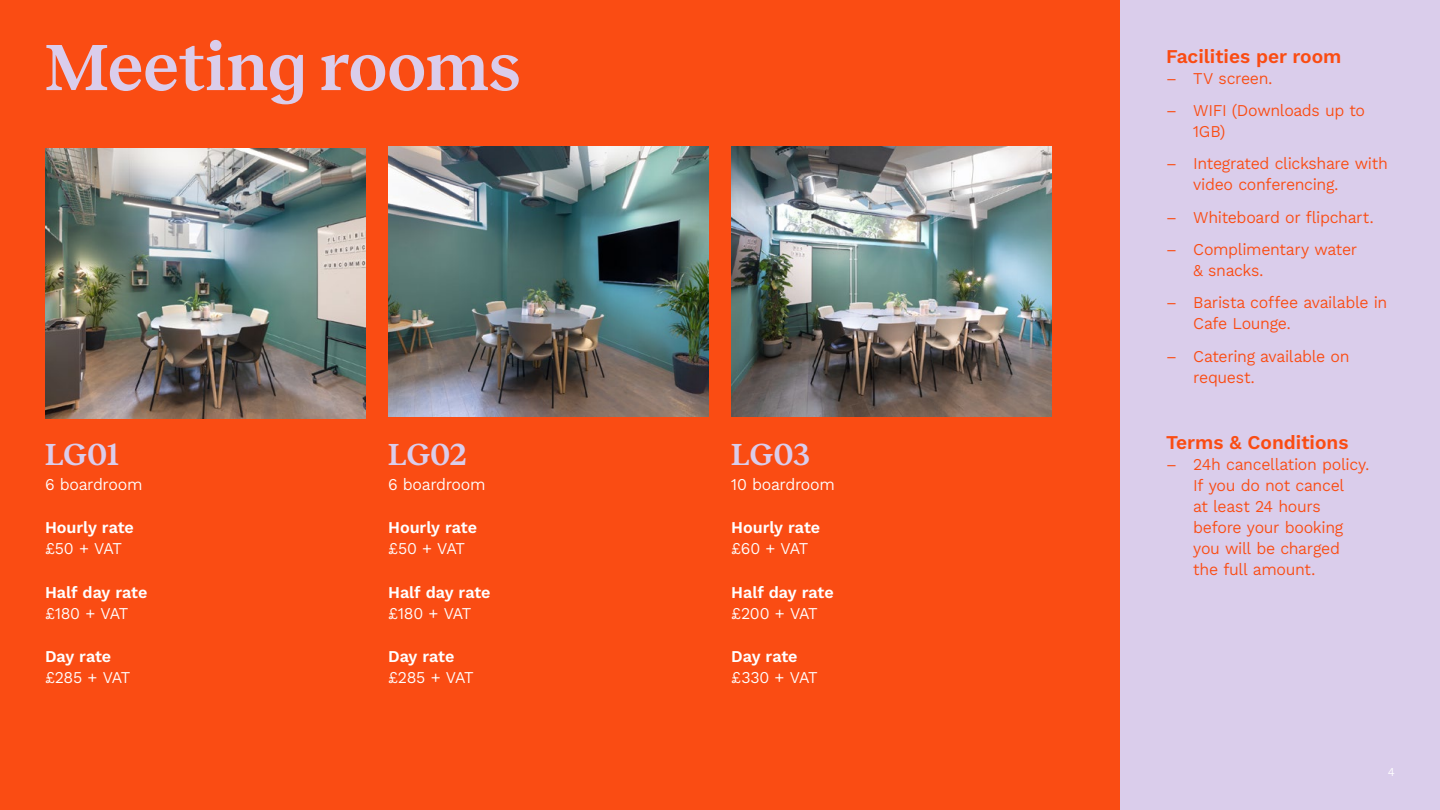
<style>
.page{position:relative;width:1440px;height:810px;background:#fa4c13}
.page>*{position:absolute;margin:0;border:0;box-sizing:border-box;transform-origin:0 0}
.t1{font:600 67.5px "Reckless";letter-spacing:.005em;color:#dacdeb}
.t2{font:600 31.5px "Reckless";letter-spacing:.005em;color:#dacdeb}
.t3{font:600 19.5px "Kantumruy Pro";color:#fa4c13}
.t4{font:16.5px/21px "Kantumruy Pro";letter-spacing:-.02em;color:#fa4c13}
.t5{font:16.5px "Kantumruy Pro";letter-spacing:-.025em;color:#fff}
.t6{font:600 16.5px "Kantumruy Pro";letter-spacing:-.005em;color:#fff}
.t7{font:12px "Kantumruy Pro";color:#fff}
</style>
<div class="page">
<div style="left:1120px;top:0;width:320px;height:810px;background:#dacdeb"></div>
<img style="left:45px;top:148px;width:321px;height:270px">
<img style="left:388px;top:146px;width:321px;height:270px">
<img style="left:731px;top:146px;width:321px;height:270px">
<h1 class="t1" style="left:45px;top:18px;width:477px">Meeting rooms</h1>
<p class="t3" style="left:1166px;top:44px;width:177px">Facilities per room</p>
<p class="t4" style="left:1166px;top:69px;width:108px">– TV screen.</p>
<p class="t4" style="left:1193px;top:102px;width:173px;text-indent:-27px">– WIFI (Downloads up to<br>1GB)</p>
<p class="t4" style="left:1193px;top:155px;width:196px;text-indent:-27px">– Integrated clickshare with video conferencing.</p>
<p class="t4" style="left:1166px;top:208px;width:209px">– Whiteboard or flipchart.</p>
<p class="t4" style="left:1193px;top:240px;width:165px;text-indent:-27px">– Complimentary water &amp; snacks.</p>
<p class="t4" style="left:1193px;top:294px;width:196px;text-indent:-27px">– Barista coffee available in<br>Cafe Lounge.</p>
<p class="t4" style="left:1193px;top:347px;width:158px;text-indent:-27px">– Catering available on request.</p>
<h2 class="t2" style="left:45px;top:431px;width:76px">LG01</h2>
<p class="t5" style="left:45px;top:474px;width:99px">6 boardroom</p>
<p class="t6" style="left:45px;top:517px;width:90px">Hourly rate</p>
<p class="t5" style="left:45px;top:538px;width:79px">£50 + VAT</p>
<p class="t6" style="left:45px;top:581px;width:104px">Half day rate</p>
<p class="t5" style="left:45px;top:603px;width:85px">£180 + VAT</p>
<p class="t6" style="left:45px;top:646px;width:68px">Day rate</p>
<p class="t5" style="left:45px;top:667px;width:87px">£285 + VAT</p>
<h2 class="t2" style="left:388px;top:431px;width:80px">LG02</h2>
<p class="t5" style="left:388px;top:474px;width:99px">6 boardroom</p>
<p class="t6" style="left:388px;top:517px;width:90px">Hourly rate</p>
<p class="t5" style="left:388px;top:538px;width:79px">£50 + VAT</p>
<p class="t6" style="left:388px;top:581px;width:104px">Half day rate</p>
<p class="t5" style="left:388px;top:603px;width:85px">£180 + VAT</p>
<p class="t6" style="left:388px;top:646px;width:68px">Day rate</p>
<p class="t5" style="left:388px;top:667px;width:87px">£285 + VAT</p>
<h2 class="t2" style="left:731px;top:431px;width:80px">LG03</h2>
<p class="t5" style="left:731px;top:474px;width:105px">10 boardroom</p>
<p class="t6" style="left:731px;top:517px;width:90px">Hourly rate</p>
<p class="t5" style="left:731px;top:538px;width:79px">£60 + VAT</p>
<p class="t6" style="left:731px;top:581px;width:104px">Half day rate</p>
<p class="t5" style="left:731px;top:603px;width:88px">£200 + VAT</p>
<p class="t6" style="left:731px;top:646px;width:68px">Day rate</p>
<p class="t5" style="left:731px;top:667px;width:88px">£330 + VAT</p>
<p class="t3" style="left:1166px;top:430px;width:184px">Terms &amp; Conditions</p>
<p class="t4" style="left:1193px;top:455px;width:178px;text-indent:-27px">– 24h cancellation policy.<br>If you do not cancel<br>at least 24 hours before your booking you will be charged<br>the full amount.</p>
<p class="t7" style="left:1388px;top:765px;width:9px">4</p>
</div>
